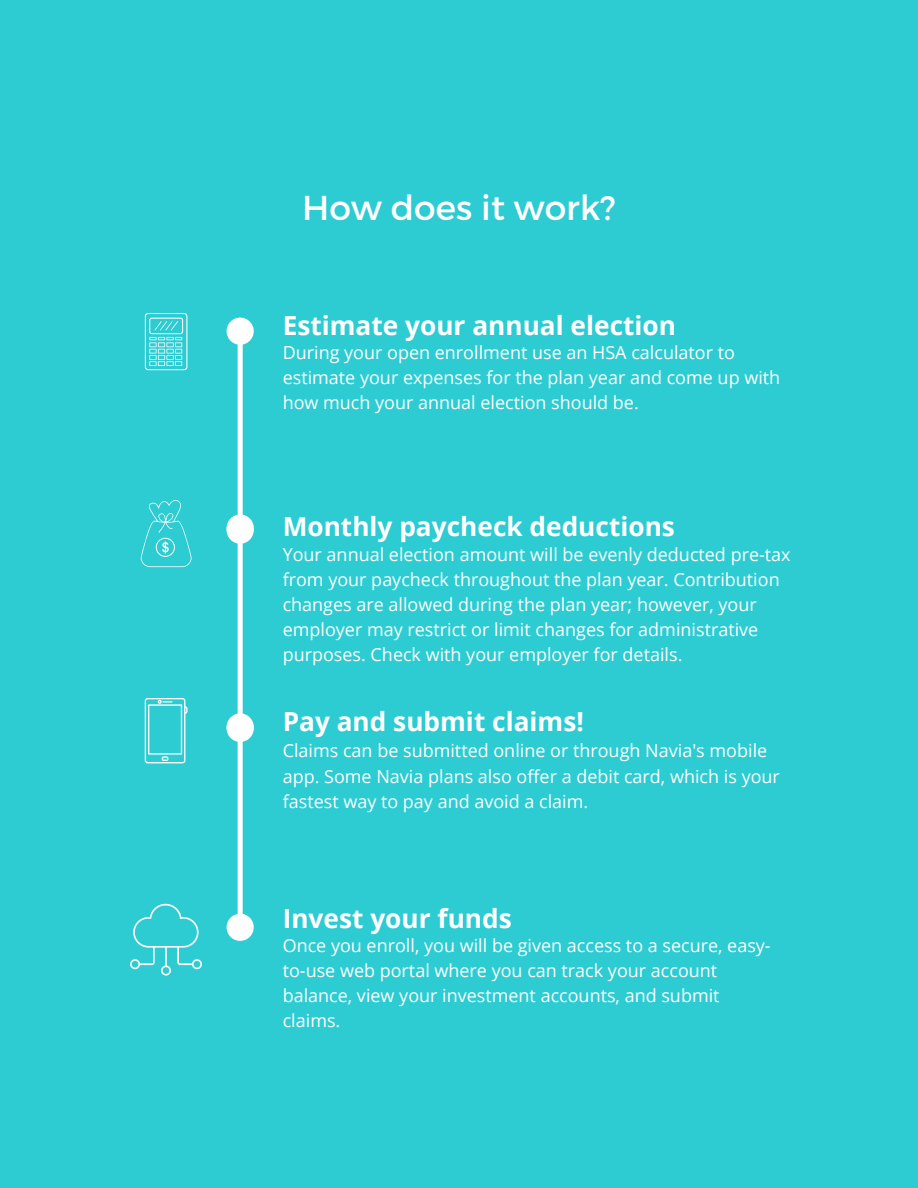
<style>
.page{position:relative;width:918px;height:1188px;background:#2dccd3}
.page>*{position:absolute;margin:0;border:0;box-sizing:border-box;transform-origin:0 0}
.t1{font:34.5px "Montserrat";color:#fff}
.t2{font:700 26.25px "Open Sans";color:#fff}
.t3{font:18px/25.2px "Open Sans";color:#fff}
</style>
<div class="page">
<svg style="left:145px;top:313px;width:42px;height:57px"></svg>
<svg style="left:141px;top:500px;width:51px;height:67px"></svg>
<svg style="left:145px;top:698px;width:43px;height:65px"></svg>
<svg style="left:227px;top:318px;width:27px;height:623px"></svg>
<svg style="left:130px;top:904px;width:72px;height:72px"></svg>
<h1 class="t1" style="left:302px;top:186px;width:315px">How does it work?</h1>
<h2 class="t2" style="left:283px;top:307px;width:395px">Estimate your annual election</h2>
<p class="t3" style="left:283px;top:339px;width:499px">During your open enrollment use an HSA calculator to estimate your expenses for the plan year and come up with how much your annual election should be.</p>
<h2 class="t2" style="left:283px;top:508px;width:394px">Monthly paycheck deductions</h2>
<p class="t3" style="left:283px;top:541px;width:509px">Your annual election amount will be evenly deducted pre-tax from your paycheck throughout the plan year. Contribution changes are allowed during the plan year; however, your employer may restrict or limit changes for administrative purposes. Check with your employer for details.</p>
<h2 class="t2" style="left:283px;top:703px;width:303px">Pay and submit claims!</h2>
<p class="t3" style="left:283px;top:738px;width:499px">Claims can be submitted online or through Navia's mobile app. Some Navia plans also offer a debit card, which is your fastest way to pay and avoid a claim.</p>
<h2 class="t2" style="left:283px;top:900px;width:231px">Invest your funds</h2>
<p class="t3" style="left:283px;top:932px;width:490px">Once you enroll, you will be given access to a secure, easy&shy;to-use web portal where you can track your account balance, view your investment accounts, and submit claims.</p>
</div>
